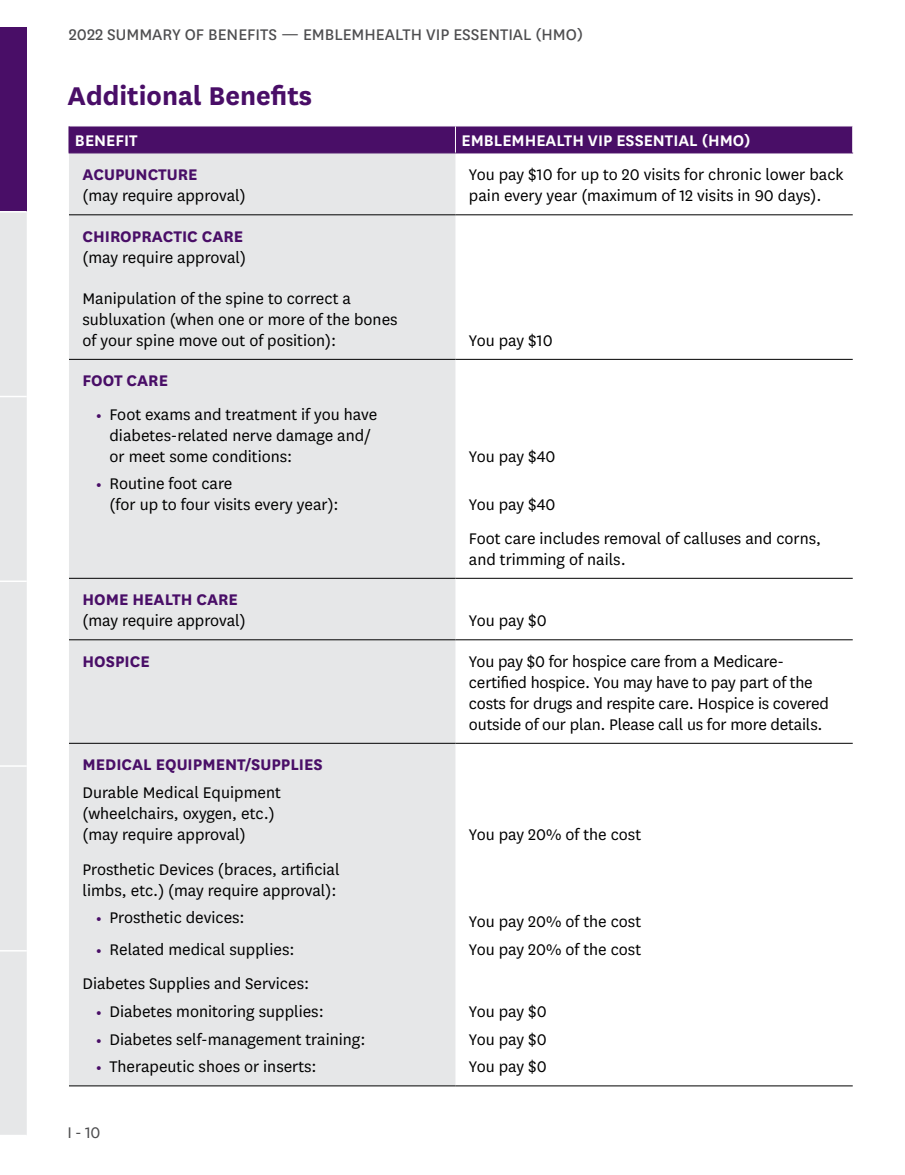
<style>
.page{position:relative;width:905px;height:1175px;background:#fff}
.page>*{position:absolute;margin:0;border:0;box-sizing:border-box;transform-origin:0 0}
.Subhead{font:700 30px "National";color:#490e67}
.Table_-_Body_Copy{font:18px/21px "National";color:#000}
.Table_-_bullet{font:18px/21px "National";color:#000}
.Table_Benefits{font:18px/21px "National";color:#000}
.t1{font:18px "National";color:#4d4d4f}
.Table_Benefits-2{font:700 18px "National";color:#490e67}
.Table_Head{font:600 18px "National";color:#fff}
.t2{font:18px "National";color:#4d4d4f}
.s1{font-weight:700;color:#490e67}
.s2{font-weight:800;font-size:15px;color:#490e67}
</style>
<div class="page">
<div style="left:0;top:27px;width:27px;height:185px;background:#490e67"></div>
<div style="left:0;top:211px;width:27px;height:923px;background:#e6e7e8"></div>
<div style="left:69px;top:154px;width:386px;height:931px;background:#e6e7e8"></div>
<hr style="left:69px;top:153px;width:386px;height:1px;background:#490e67">
<hr style="left:455px;top:153px;width:398px;height:1px;background:#490e67">
<hr style="left:69px;top:214px;width:386px;height:1px;background:#000">
<hr style="left:455px;top:214px;width:397px;height:1px;background:#000">
<hr style="left:69px;top:359px;width:386px;height:1px;background:#000">
<hr style="left:455px;top:359px;width:397px;height:1px;background:#000">
<hr style="left:69px;top:578px;width:386px;height:1px;background:#000">
<hr style="left:455px;top:578px;width:397px;height:1px;background:#000">
<hr style="left:69px;top:639px;width:386px;height:1px;background:#000">
<hr style="left:455px;top:639px;width:397px;height:1px;background:#000">
<hr style="left:69px;top:743px;width:386px;height:1px;background:#000">
<hr style="left:455px;top:743px;width:397px;height:1px;background:#000">
<hr style="left:69px;top:1085px;width:386px;height:1px;background:#000">
<hr style="left:455px;top:1085px;width:397px;height:1px;background:#000">
<div style="left:69px;top:126px;width:784px;height:27px;background:#490e67"></div>
<p class="t1" style="left:69px;top:23px;width:516px">2022 SUMMARY OF BENEFITS — EMBLEMHEALTH VIP ESSENTIAL (HMO)</p>
<h1 class="Subhead" style="left:68px;top:74px;width:246px">Additional Benefits</h1>
<h1 class="Table_Head" style="left:75px;top:128px;width:64px">BENEFIT</h1>
<h1 class="Table_Head" style="left:461px;top:128px;width:291px">EMBLEMHEALTH VIP ESSENTIAL (HMO)</h1>
<h2 class="Table_Benefits" style="left:82px;top:163px;width:165px"><span class="s1">ACUPUNCTURE<br></span>(may require approval)</h2>
<p class="Table_-_Body_Copy" style="left:469px;top:163px;width:376px">You pay $10 for up to 20 visits for chronic lower back pain every year (maximum of 12 visits in 90 days).</p>
<h2 class="Table_Benefits" style="left:82px;top:225px;width:165px"><span class="s1">CHIROPRACTIC CARE </span>(may require approval)</h2>
<p class="Table_-_Body_Copy" style="left:82px;top:287px;width:316px">Manipulation of the spine to correct a subluxation (when one or more of the bones of your spine move out of position):</p>
<p class="Table_-_Body_Copy" style="left:469px;top:329px;width:85px">You pay $10</p>
<h2 class="Table_Benefits-2" style="left:82px;top:368px;width:87px">FOOT CARE</h2>
<p class="Table_-_bullet" style="left:109px;top:403px;width:269px;text-indent:-14px"><span class="s2">•</span> Foot exams and treatment if you have diabetes-related nerve damage and/ or meet some conditions:</p>
<p class="Table_-_bullet" style="left:109px;top:472px;width:231px;text-indent:-14px"><span class="s2">•</span> Routine foot care<br>(for up to four visits every year):</p>
<h2 class="Table_Benefits" style="left:82px;top:588px;width:165px"><span class="s1">HOME HEALTH CARE </span>(may require approval)</h2>
<p class="Table_-_Body_Copy" style="left:469px;top:445px;width:88px">You pay $40</p>
<p class="Table_-_Body_Copy" style="left:469px;top:493px;width:88px">You pay $40</p>
<p class="Table_-_Body_Copy" style="left:469px;top:527px;width:354px">Foot care includes removal of calluses and corns, and trimming of nails.</p>
<p class="Table_-_Body_Copy" style="left:469px;top:609px;width:79px">You pay $0</p>
<h2 class="Table_Benefits-2" style="left:82px;top:648px;width:69px">HOSPICE</h2>
<p class="Table_-_Body_Copy" style="left:469px;top:650px;width:361px">You pay $0 for hospice care from a Medicare&shy;certified hospice. You may have to pay part of the costs for drugs and respite care. Hospice is covered outside of our plan. Please call us for more details.</p>
<h2 class="Table_Benefits-2" style="left:82px;top:752px;width:242px">MEDICAL EQUIPMENT/SUPPLIES</h2>
<p class="Table_-_Body_Copy" style="left:82px;top:781px;width:200px">Durable Medical Equipment (wheelchairs, oxygen, etc.) (may require approval)</p>
<p class="Table_-_Body_Copy" style="left:469px;top:823px;width:174px">You pay 20% of the cost</p>
<p class="Table_-_Body_Copy" style="left:82px;top:858px;width:258px">Prosthetic Devices (braces, artificial limbs, etc.) (may require approval):</p>
<p class="Table_-_bullet" style="left:96px;top:906px;width:150px"><span class="s2">•</span> Prosthetic devices:</p>
<p class="Table_-_bullet" style="left:96px;top:938px;width:200px"><span class="s2">•</span> Related medical supplies:</p>
<p class="Table_-_Body_Copy" style="left:82px;top:972px;width:228px">Diabetes Supplies and Services:</p>
<p class="Table_-_bullet" style="left:96px;top:1000px;width:229px"><span class="s2">•</span> Diabetes monitoring supplies:</p>
<p class="Table_-_bullet" style="left:96px;top:1027px;width:271px"><span class="s2">•</span> Diabetes self-management training:</p>
<p class="Table_-_bullet" style="left:96px;top:1055px;width:222px"><span class="s2">•</span> Therapeutic shoes or inserts:</p>
<p class="t2" style="left:68px;top:1121px;width:34px">I - 10</p>
<p class="Table_-_Body_Copy" style="left:469px;top:910px;width:174px">You pay 20% of the cost</p>
<p class="Table_-_Body_Copy" style="left:469px;top:938px;width:174px">You pay 20% of the cost</p>
<p class="Table_-_Body_Copy" style="left:469px;top:1000px;width:79px">You pay $0</p>
<p class="Table_-_Body_Copy" style="left:469px;top:1027px;width:79px">You pay $0</p>
<p class="Table_-_Body_Copy" style="left:469px;top:1055px;width:79px">You pay $0</p>
</div>
